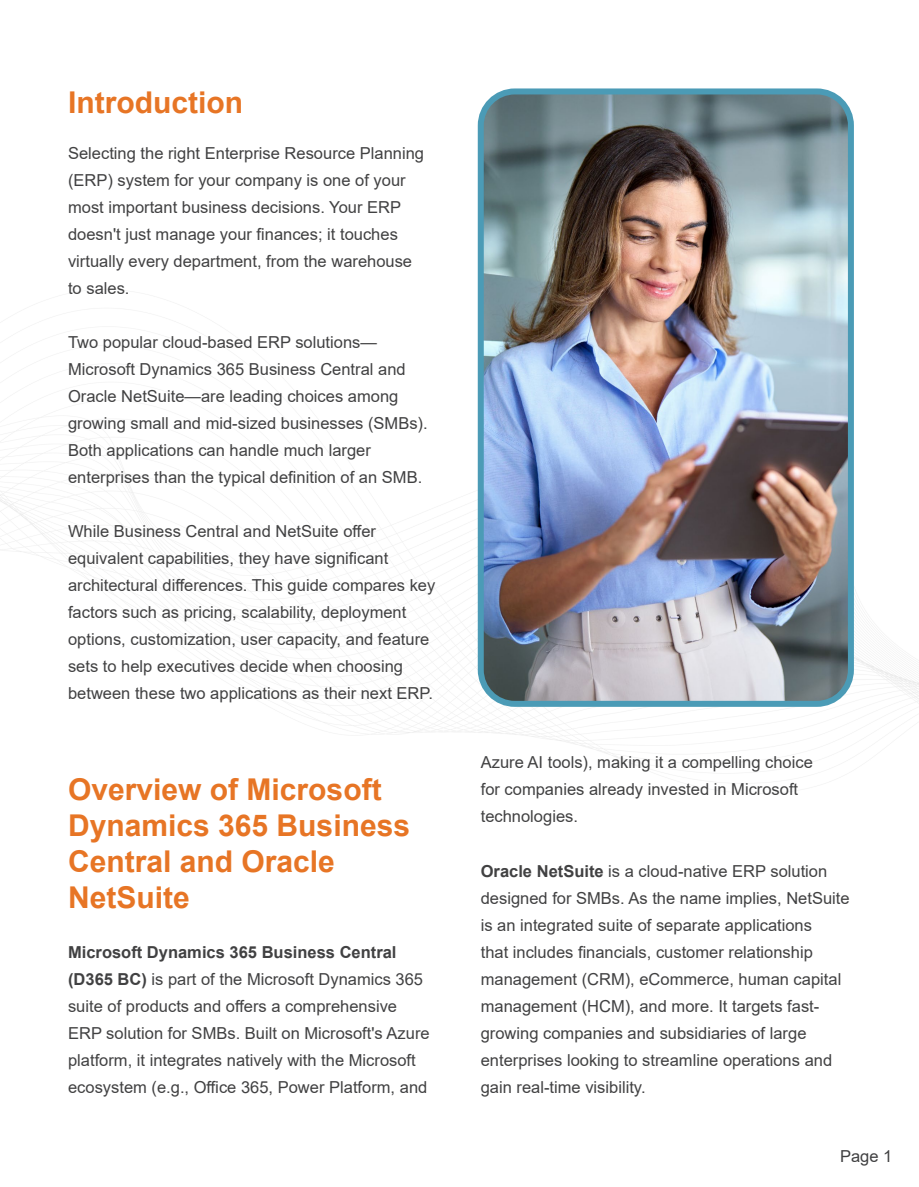
<style>
.page{position:relative;width:919px;height:1187px;background:#fff}
.page>*{position:absolute;margin:0;border:0;box-sizing:border-box;transform-origin:0 0}
.t1{font:700 30px/36px "Arial";color:#e77525}
.t2{font:16.5px/27px "Arial";color:#414142}
.t3{font:16.5px "Arial";color:#404041}
.s1{font-weight:700}
</style>
<div class="page">
<img style="left:483px;top:95px;width:367px;height:608px">
<div style="left:477px;top:88px;width:376px;height:618px;border:6px solid #4b9bb6;border-radius:34px"></div>
<h1 class="t1" style="left:68px;top:85px;width:176px">Introduction</h1>
<p class="t2" style="left:68px;top:139px;width:357px">Selecting the right Enterprise Resource Planning (ERP) system for your company is one of your most important business decisions. Your ERP doesn't just manage your finances; it touches virtually every department, from the warehouse to sales.</p>
<p class="t2" style="left:68px;top:328px;width:361px">Two popular cloud-based ERP solutions— Microsoft Dynamics 365 Business Central and Oracle NetSuite—are leading choices among growing small and mid-sized businesses (SMBs).<br>Both applications can handle much larger enterprises than the typical definition of an SMB.</p>
<p class="t2" style="left:68px;top:517px;width:369px">While Business Central and NetSuite offer equivalent capabilities, they have significant architectural differences. This guide compares key factors such as pricing, scalability, deployment options, customization, user capacity, and feature sets to help executives decide when choosing between these two applications as their next ERP.</p>
<h1 class="t1" style="left:68px;top:771px;width:343px">Overview of Microsoft<br>Dynamics 365 Business<br>Central and Oracle<br>NetSuite</h1>
<p class="t2" style="left:68px;top:938px;width:363px"><span class="s1">Microsoft Dynamics 365 Business Central (D365 BC)</span> is part of the Microsoft Dynamics 365 suite of products and offers a comprehensive ERP solution for SMBs. Built on Microsoft's Azure platform, it integrates natively with the Microsoft ecosystem (e.g., Office 365, Power Platform, and</p>
<p class="t2" style="left:480px;top:749px;width:333px">Azure AI tools), making it a compelling choice for companies already invested in Microsoft technologies.</p>
<p class="t2" style="left:480px;top:857px;width:370px"><span class="s1">Oracle NetSuite</span> is a cloud-native ERP solution designed for SMBs. As the name implies, NetSuite is an integrated suite of separate applications<br>that includes financials, customer relationship management (CRM), eCommerce, human capital management (HCM), and more. It targets fast&shy;growing companies and subsidiaries of large enterprises looking to streamline operations and gain real-time visibility.</p>
<p class="t3" style="left:840px;top:1144px;width:54px">Page 1</p>
</div>
